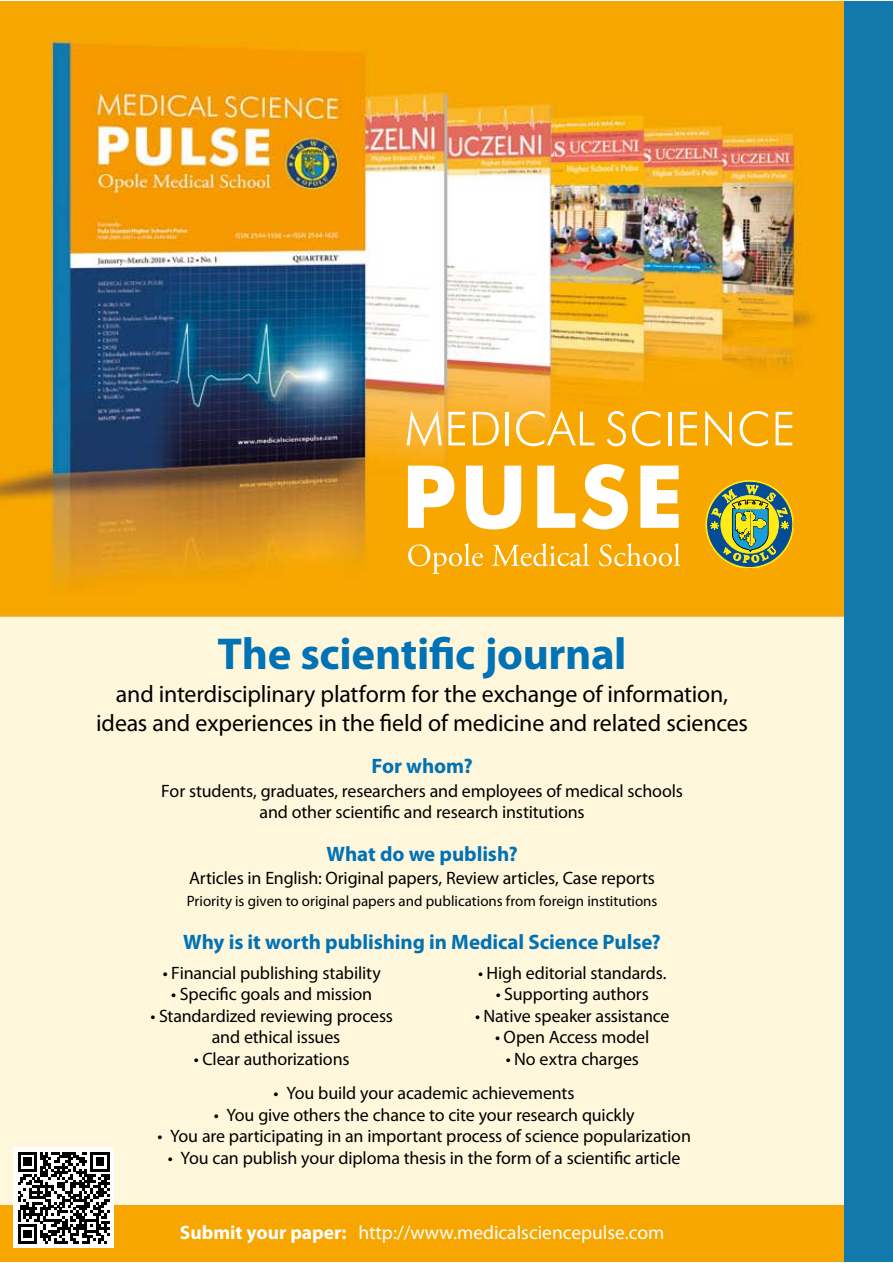
<style>
.page{position:relative;width:893px;height:1263px;background:#fff}
.page>*{position:absolute;margin:0;border:0;box-sizing:border-box;transform-origin:0 0}
.t1{font:700 44.85px "Myriad Pro";letter-spacing:-.01em;color:#0072b6}
.t2{font:24px/28.8px "Myriad Pro";letter-spacing:-.01em;color:#000;text-align:center}
.t3{font:700 21px "Myriad Pro";letter-spacing:-.005em;color:#0072b6}
.t4{font:19.5px "Myriad Pro";color:#fff}
.t5{font:18px/21.6px "Myriad Pro";letter-spacing:-.01em;color:#000;text-align:center}
.t6{font:15px "Myriad Pro";color:#000}
.s1{font-weight:700}
</style>
<div class="page">
<img style="left:0;top:1px;width:844px;height:1204px">
<div style="left:0;top:1205px;width:844px;height:56px;background:#f7a600"></div>
<div style="left:14px;top:1148px;width:100px;height:100px;background:#fff"></div>
<svg style="left:18px;top:1152px;width:92px;height:92px"></svg>
<div style="left:844px;top:1px;width:49px;height:1260px;background:#1378ab"></div>
<svg style="left:407px;top:410px;width:35px;height:37px"></svg>
<svg style="left:448px;top:412px;width:17px;height:33px"></svg>
<svg style="left:473px;top:412px;width:26px;height:33px"></svg>
<hr style="left:506px;top:412px;width:3px;height:33px;background:#fff">
<svg style="left:516px;top:410px;width:78px;height:36px;background:#f9bb3c"></svg>
<svg style="left:607px;top:411px;width:19px;height:35px"></svg>
<svg style="left:632px;top:411px;width:29px;height:35px"></svg>
<hr style="left:668px;top:412px;width:3px;height:33px;background:#fff">
<svg style="left:680px;top:412px;width:17px;height:33px"></svg>
<svg style="left:705px;top:410px;width:27px;height:36px"></svg>
<svg style="left:739px;top:411px;width:29px;height:35px"></svg>
<svg style="left:776px;top:412px;width:16px;height:33px"></svg>
<svg style="left:408px;top:466px;width:46px;height:62px"></svg>
<svg style="left:466px;top:466px;width:55px;height:63px"></svg>
<svg style="left:537px;top:466px;width:38px;height:62px"></svg>
<svg style="left:582px;top:464px;width:46px;height:65px"></svg>
<svg style="left:640px;top:466px;width:39px;height:62px"></svg>
<svg style="left:408px;top:543px;width:75px;height:31px;background:#f9b62d"></svg>
<svg style="left:492px;top:543px;width:97px;height:24px;background:#f9bb3b"></svg>
<svg style="left:599px;top:543px;width:81px;height:23px;background:#f9bb3a"></svg>
<svg style="left:706px;top:480px;width:87px;height:88px;background:#909b49"></svg>
<h1 class="t1" style="left:218px;top:625px;width:410px">The scientific journal</h1>
<h2 class="t2" style="left:96px;top:679px;width:653px">and interdisciplinary platform for the exchange of information, ideas and experiences in the field of medicine and related sciences</h2>
<p class="t3" style="left:371px;top:752px;width:103px">For whom?</p>
<p class="t5" style="left:161px;top:780px;width:523px">For students, graduates, researchers and employees of medical schools and other scientific and research institutions</p>
<p class="t3" style="left:326px;top:840px;width:193px">What do we publish?</p>
<p class="t5" style="left:189px;top:867px;width:467px">Articles in English: Original papers, Review articles, Case reports</p>
<p class="t6" style="left:187px;top:892px;width:472px">Priority is given to original papers and publications from foreign institutions</p>
<p class="t3" style="left:183px;top:928px;width:479px">Why is it worth publishing in Medical Science Pulse?</p>
<p class="t5" style="left:163px;top:961px;width:219px">• Financial publishing stability</p>
<p class="t5" style="left:171px;top:983px;width:202px">• Specific goals and mission</p>
<p class="t5" style="left:151px;top:1004px;width:244px">• Standardized reviewing process and ethical issues</p>
<p class="t5" style="left:194px;top:1048px;width:157px">• Clear authorizations</p>
<p class="t5" style="left:478px;top:961px;width:190px">• High editorial standards.</p>
<p class="t5" style="left:496px;top:983px;width:155px">• Supporting authors</p>
<p class="t5" style="left:475px;top:1004px;width:196px">• Native speaker assistance</p>
<p class="t5" style="left:495px;top:1026px;width:156px">• Open Access model</p>
<p class="t5" style="left:506px;top:1048px;width:135px">• No extra charges</p>
<p class="t5" style="left:274px;top:1082px;width:303px">• You build your academic achievements</p>
<p class="t5" style="left:214px;top:1103px;width:422px">• You give others the chance to cite your research quickly</p>
<p class="t5" style="left:157px;top:1125px;width:535px">• You are participating in an important process of science popularization</p>
<p class="t5" style="left:168px;top:1147px;width:514px">• You can publish your diploma thesis in the form of a scientific article</p>
<p class="t4" style="left:180px;top:1220px;width:486px"><span class="s1">Submit your paper:</span> http://www.medicalsciencepulse.com</p>
</div>
